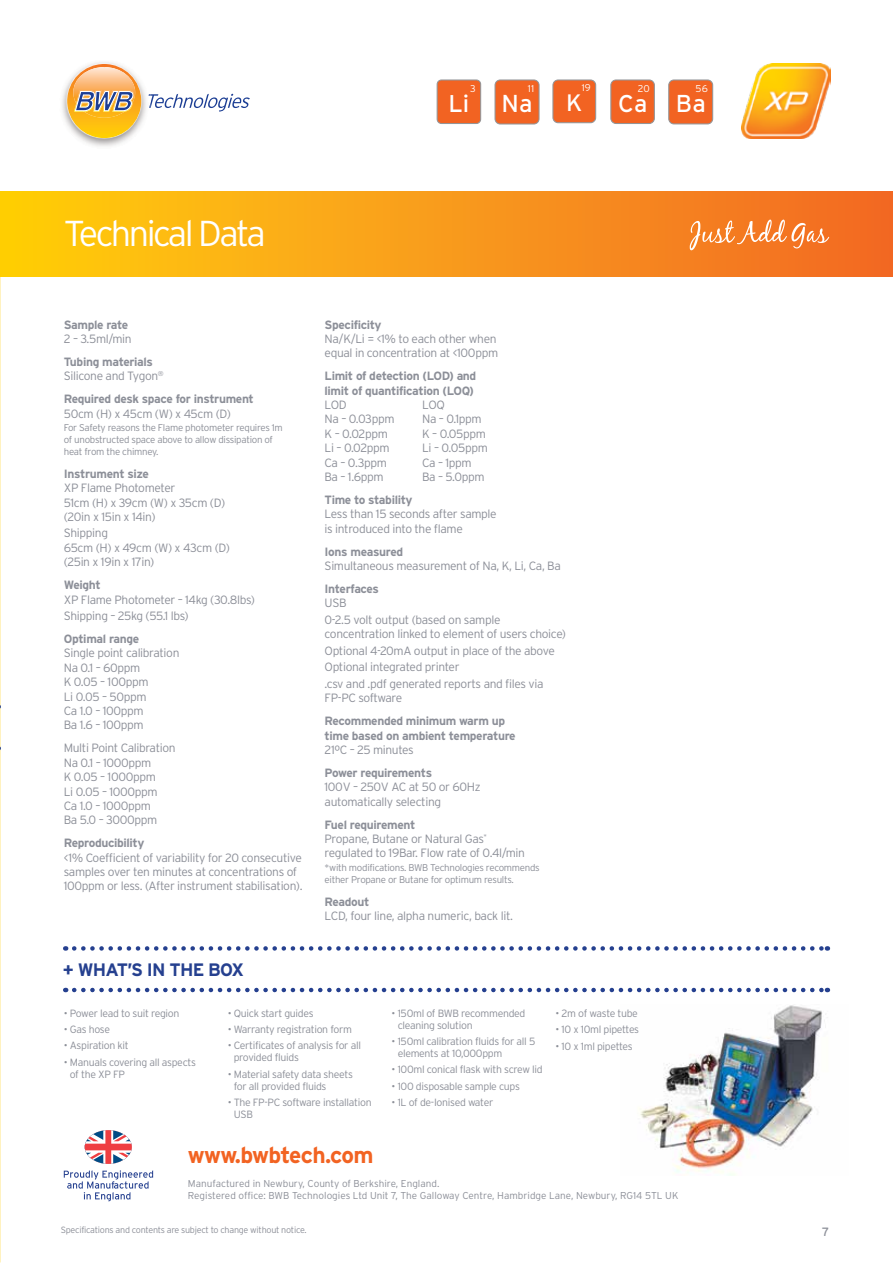
<style>
.page{position:relative;width:893px;height:1263px;background:#fff}
.page>*{position:absolute;margin:0;border:0;box-sizing:border-box;transform-origin:0 0}
.t1{font:300 36px "Interstate";letter-spacing:-.07em;color:#fff}
.t2{font:24.45px "Interstate";color:#fff}
.t3{font:24.15px "Interstate";color:#fff}
.t4{font:23.7px "Interstate";color:#fff}
.t5{font:700 22.8px "Interstate";letter-spacing:-.03em;color:#f26322}
.t6{font:700 18px "Interstate";letter-spacing:-.04em;color:#25408f}
.t7{font:300 12px/14.4px "Interstate";letter-spacing:-.03em;color:#8c8f98}
.t8{font:700 12px/14.4px "Interstate";letter-spacing:-.03em;color:#8c8f98}
.t9{font:12px "Interstate";color:#8c8f98}
.t10{font:300 10.5px/12px "Interstate";letter-spacing:-.03em;color:#8c8f98}
.t11{font:300 10.05px/12px "Interstate";color:#8c8f98}
.t12{font:300 10.05px "Interstate";color:#fff}
.t13{font:300 9.9px "Interstate";color:#fff}
.t14{font:300 9.75px/11.7px "Interstate";letter-spacing:-.03em;color:#8c8f98}
.t15{font:300 9.75px "Interstate";color:#fff}
.t16{font:300 9px "Interstate";letter-spacing:-.03em;color:#8c8f98}
.s1{font-weight:700}
</style>
<div class="page">
<img style="left:639px;top:1005px;width:187px;height:170px">
<div style="left:0;top:191px;width:893px;height:85px;background:linear-gradient(to right,#ffcf0b,#f26827)"></div>
<img style="left:62px;top:62px;width:84px;height:84px">
<svg style="left:148px;top:94px;width:102px;height:18px"></svg>
<svg style="left:67px;top:64px;width:74px;height:74px"></svg>
<img style="left:741px;top:64px;width:90px;height:74px">
<div style="left:437px;top:80px;width:44px;height:44px;background:#f26322;border-radius:4px"></div>
<div style="left:437px;top:79px;width:44px;height:45px;border:1px solid #939598;border-radius:4px"></div>
<div style="left:495px;top:80px;width:44px;height:44px;background:#f26322;border-radius:5px"></div>
<div style="left:494px;top:79px;width:46px;height:45px;border:1px solid #939598;border-radius:5px"></div>
<div style="left:553px;top:80px;width:43px;height:43px;background:#f26322;border-radius:5px"></div>
<div style="left:552px;top:79px;width:44px;height:44px;border:1px solid #939598;border-radius:5px"></div>
<div style="left:611px;top:80px;width:43px;height:44px;background:#f26322;border-radius:5px"></div>
<div style="left:610px;top:79px;width:45px;height:45px;border:1px solid #939598;border-radius:5px"></div>
<div style="left:669px;top:80px;width:44px;height:44px;background:#f26322;border-radius:5px"></div>
<div style="left:668px;top:79px;width:45px;height:45px;border:1px solid #939598;border-radius:5px"></div>
<svg style="left:690px;top:220px;width:139px;height:30px"></svg>
<svg style="left:74px;top:946px;width:754px;height:5px"></svg>
<svg style="left:74px;top:988px;width:754px;height:4px"></svg>
<svg style="left:64px;top:1170px;width:89px;height:31px"></svg>
<svg style="left:85px;top:1130px;width:47px;height:34px"></svg>
<p class="t13" style="left:470px;top:83px;width:7px">3</p>
<h3 class="t3" style="left:448px;top:90px;width:22px">Li</h3>
<p class="t12" style="left:528px;top:83px;width:8px">11</p>
<h2 class="t2" style="left:502px;top:90px;width:32px">Na</h2>
<p class="t15" style="left:582px;top:82px;width:10px">19</p>
<h3 class="t4" style="left:566px;top:90px;width:18px">K</h3>
<p class="t13" style="left:638px;top:83px;width:13px">20</p>
<h3 class="t3" style="left:618px;top:90px;width:31px">Ca</h3>
<p class="t13" style="left:696px;top:83px;width:14px">56</p>
<h2 class="t2" style="left:676px;top:89px;width:31px">Ba</h2>
<h1 class="t1" style="left:64px;top:213px;width:204px">Technical Data</h1>
<p class="t8" style="left:64px;top:317px;width:66px">Sample rate</p>
<p class="t7" style="left:64px;top:331px;width:69px">2 – 3.5ml/min</p>
<p class="t7" style="left:64px;top:354px;width:101px"><span class="s1">Tubing materials<br></span>Silicone and Tygon<sup>®</sup></p>
<p class="t8" style="left:64px;top:392px;width:192px">Required desk space for instrument</p>
<p class="t7" style="left:64px;top:406px;width:169px">50cm (H) x 45cm (W) x 45cm (D)</p>
<p class="t14" style="left:64px;top:422px;width:221px">For Safety reasons the Flame photometer requires 1m of unobstructed space above to allow dissipation of heat from the chimney.</p>
<p class="t8" style="left:64px;top:466px;width:87px">Instrument size</p>
<p class="t7" style="left:64px;top:481px;width:163px">XP Flame Photometer<br>51cm (H) x 39cm (W) x 35cm (D) (20in x 15in x 14in)</p>
<p class="t7" style="left:64px;top:526px;width:168px">Shipping<br>65cm (H) x 49cm (W) x 43cm (D) (25in x 19in x 17in)</p>
<p class="t8" style="left:64px;top:578px;width:39px">Weight</p>
<p class="t7" style="left:64px;top:591px;width:193px;line-height:16.5px">XP Flame Photometer – 14kg (30.8lbs)<br>Shipping – 25kg (55.1 lbs)</p>
<p class="t8" style="left:64px;top:631px;width:77px">Optimal range</p>
<p class="t7" style="left:64px;top:646px;width:117px">Single point calibration<br>Na 0.1 – 60ppm<br>K 0.05 – 100ppm<br>Li 0.05 – 50ppm<br>Ca 1.0 – 100ppm<br>Ba 1.6 – 100ppm</p>
<p class="t7" style="left:64px;top:741px;width:113px">Multi Point Calibration<br>Na 0.1 – 1000ppm<br>K 0.05 – 1000ppm<br>Li 0.05 – 1000ppm<br>Ca 1.0 – 1000ppm<br>Ba 5.0 – 3000ppm</p>
<p class="t8" style="left:64px;top:836px;width:82px">Reproducibility</p>
<p class="t7" style="left:64px;top:850px;width:240px">&lt;1% Coefficient of variability for 20 consecutive samples over ten minutes at concentrations of<br>100ppm or less. (After instrument stabilisation).</p>
<h3 class="t6" style="left:63px;top:959px;width:183px">+ WHAT’S IN THE BOX</h3>
<p class="t8" style="left:325px;top:317px;width:59px">Specificity</p>
<p class="t7" style="left:325px;top:331px;width:175px">Na/K/Li = &lt;1% to each other when equal in concentration at &lt;100ppm</p>
<p class="t8" style="left:325px;top:369px;width:153px">Limit of detection (LOD) and limit of quantification (LOQ)</p>
<p class="t7" style="left:325px;top:397px;width:24px">LOD</p>
<p class="t7" style="left:422px;top:397px;width:24px">LOQ</p>
<p class="t7" style="left:325px;top:412px;width:71px">Na – 0.03ppm</p>
<p class="t7" style="left:422px;top:412px;width:61px">Na – 0.1ppm</p>
<p class="t7" style="left:325px;top:426px;width:65px">K – 0.02ppm</p>
<p class="t7" style="left:422px;top:426px;width:65px">K – 0.05ppm</p>
<p class="t7" style="left:325px;top:441px;width:67px">Li – 0.02ppm</p>
<p class="t7" style="left:422px;top:441px;width:67px">Li – 0.05ppm</p>
<p class="t7" style="left:325px;top:455px;width:64px">Ca – 0.3ppm</p>
<p class="t7" style="left:422px;top:455px;width:51px">Ca – 1ppm</p>
<p class="t7" style="left:325px;top:469px;width:61px">Ba – 1.6ppm</p>
<p class="t7" style="left:422px;top:469px;width:64px">Ba – 5.0ppm</p>
<p class="t8" style="left:325px;top:492px;width:89px">Time to stability</p>
<p class="t7" style="left:325px;top:507px;width:174px">Less than 15 seconds after sample is introduced into the flame</p>
<p class="t8" style="left:325px;top:544px;width:80px">Ions measured</p>
<p class="t7" style="left:325px;top:559px;width:238px">Simultaneous measurement of Na, K, Li, Ca, Ba</p>
<p class="t8" style="left:325px;top:581px;width:56px">Interfaces</p>
<p class="t7" style="left:325px;top:595px;width:177px;line-height:16.5px">USB<br>0-2.5 volt output (based on sample</p>
<p class="t7" style="left:325px;top:626px;width:243px;line-height:16.5px">concentration linked to element of users choice)<br>Optional 4-20mA output in place of the above Optional integrated printer<br>.csv and .pdf generated reports and files via</p>
<p class="t7" style="left:325px;top:691px;width:79px">FP-PC software</p>
<p class="t8" style="left:325px;top:714px;width:193px">Recommended minimum warm up time based on ambient temperature</p>
<p class="t7" style="left:325px;top:742px;width:91px">21ºC – 25 minutes</p>
<p class="t8" style="left:325px;top:765px;width:109px">Power requirements</p>
<p class="t7" style="left:325px;top:780px;width:158px">100V – 250V AC at 50 or 60Hz automatically selecting</p>
<p class="t7" style="left:325px;top:817px;width:202px"><span class="s1">Fuel requirement<br></span>Propane, Butane or Natural Gas<sup>* </sup>regulated to 19Bar. Flow rate of 0.4l/min</p>
<p class="t14" style="left:325px;top:862px;width:217px">*with modifications. BWB Technologies recommends either Propane or Butane for optimum results.</p>
<p class="t8" style="left:325px;top:894px;width:46px">Readout</p>
<p class="t7" style="left:325px;top:909px;width:190px">LCD, four line, alpha numeric, back lit.</p>
<p class="t10" style="left:64px;top:1007px;width:117px">• Power lead to suit region</p>
<p class="t10" style="left:64px;top:1023px;width:48px">• Gas hose</p>
<p class="t10" style="left:64px;top:1040px;width:67px">• Aspiration kit</p>
<p class="t10" style="left:70px;top:1056px;width:128px;text-indent:-6px">• Manuals covering all aspects of the XP FP</p>
<p class="t10" style="left:228px;top:1007px;width:87px">• Quick start guides</p>
<p class="t10" style="left:228px;top:1023px;width:126px">• Warranty registration form</p>
<p class="t10" style="left:234px;top:1040px;width:129px;text-indent:-6px">• Certificates of analysis for all provided fluids</p>
<p class="t10" style="left:234px;top:1068px;width:121px;text-indent:-6px">• Material safety data sheets for all provided fluids</p>
<p class="t10" style="left:234px;top:1096px;width:139px;text-indent:-6px">• The FP-PC software installation<br>USB</p>
<p class="t10" style="left:398px;top:1007px;width:129px;text-indent:-6px">• 150ml of BWB recommended cleaning solution</p>
<p class="t10" style="left:398px;top:1035px;width:139px;text-indent:-6px">• 150ml calibration fluids for all 5 elements at 10,000ppm</p>
<p class="t10" style="left:392px;top:1064px;width:153px">• 100ml conical flask with screw lid</p>
<p class="t10" style="left:392px;top:1080px;width:130px">• 100 disposable sample cups</p>
<p class="t10" style="left:392px;top:1096px;width:103px">• 1L of de-Ionised water</p>
<p class="t10" style="left:556px;top:1007px;width:84px">• 2m of waste tube</p>
<p class="t10" style="left:556px;top:1023px;width:85px">• 10 x 10ml pipettes</p>
<p class="t10" style="left:556px;top:1040px;width:79px">• 10 x 1ml pipettes</p>
<h3 class="t5" style="left:188px;top:1142px;width:187px">www.bwbtech.com</h3>
<p class="t11" style="left:188px;top:1177px;width:492px">Manufactured in Newbury, County of Berkshire, England.<br>Registered office: BWB Technologies Ltd Unit 7, The Galloway Centre, Hambridge Lane, Newbury, RG14 5TL UK</p>
<p class="t16" style="left:61px;top:1225px;width:247px">Specifications and contents are subject to change without notice.</p>
<p class="t9" style="left:822px;top:1225px;width:9px">7</p>
</div>
